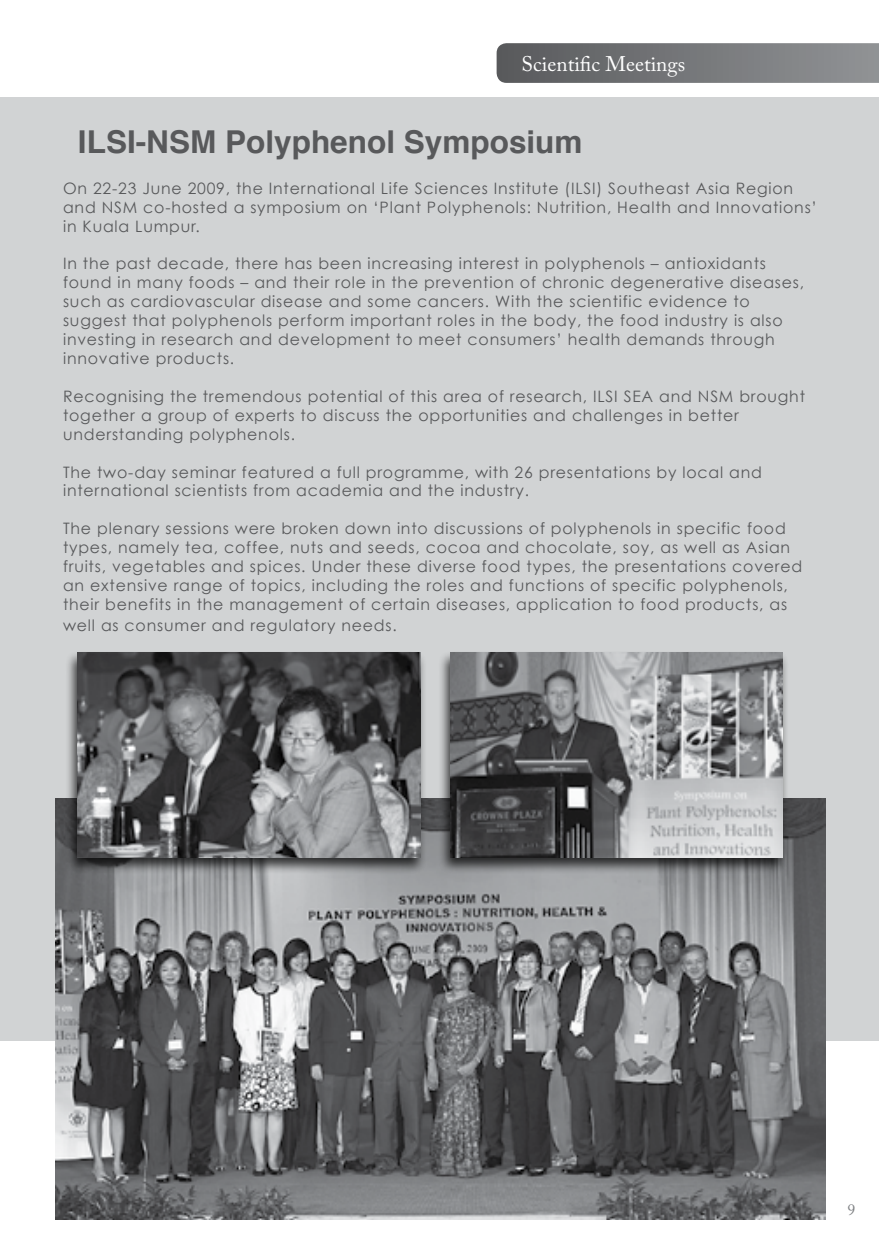
<style>
.page{position:relative;width:879px;height:1241px;background:#fff}
.page>*{position:absolute;margin:0;border:0;box-sizing:border-box;transform-origin:0 0}
.t1{font:700 31.5px "Helvetica";color:#58595b}
.t2{font:21px "Adobe Caslon Pro";color:#fff}
.t3{font:15.75px/18.9px "Century Gothic";letter-spacing:.05em;color:#58595b}
.t4{font:15.75px "Adobe Caslon Pro";color:#808285}
</style>
<div class="page">
<svg style="left:496px;top:43px;width:382px;height:40px;background:#76787a"></svg>
<div style="left:1px;top:97px;width:877px;height:943px;background:#d1d3d4"></div>
<img style="left:55px;top:798px;width:769px;height:420px">
<div style="left:437px;top:649px;width:351px;height:224px;background:#000;opacity:.75"></div>
<img style="left:450px;top:652px;width:332px;height:204px">
<div style="left:65px;top:649px;width:361px;height:224px;background:#000;opacity:.75"></div>
<img style="left:78px;top:652px;width:342px;height:204px">
<h2 class="t2" style="left:521px;top:51px;width:165px">Scientific Meetings</h2>
<h1 class="t1" style="left:78px;top:116px;width:506px">ILSI-NSM Polyphenol Symposium</h1>
<p class="t3" style="left:63px;top:178px;width:755px">On 22-23 June 2009, the International Life Sciences Institute (ILSI) Southeast Asia Region and NSM co-hosted a symposium on ‘Plant Polyphenols: Nutrition, Health and Innovations’ in Kuala Lumpur.</p>
<p class="t3" style="left:63px;top:254px;width:742px">In the past decade, there has been increasing interest in polyphenols – antioxidants found in many foods – and their role in the prevention of chronic degenerative diseases, such as cardiovascular disease and some cancers. With the scientific evidence to suggest that polyphenols perform important roles in the body, the food industry is also investing in research and development to meet consumers’ health demands through innovative products.</p>
<p class="t3" style="left:63px;top:386px;width:743px">Recognising the tremendous potential of this area of research, ILSI SEA and NSM brought together a group of experts to discuss the opportunities and challenges in better understanding polyphenols.</p>
<p class="t3" style="left:63px;top:462px;width:700px">The two-day seminar featured a full programme, with 26 presentations by local and international scientists from academia and the industry.</p>
<p class="t3" style="left:63px;top:519px;width:740px">The plenary sessions were broken down into discussions of polyphenols in specific food types, namely tea, coffee, nuts and seeds, cocoa and chocolate, soy, as well as Asian fruits, vegetables and spices. Under these diverse food types, the presentations covered an extensive range of topics, including the roles and functions of specific polyphenols, their benefits in the management of certain diseases, application to food products, as</p>
<p class="t3" style="left:63px;top:615px;width:335px">well as consumer and regulatory needs.</p>
<p class="t4" style="left:847px;top:1199px;width:9px">9</p>
</div>
